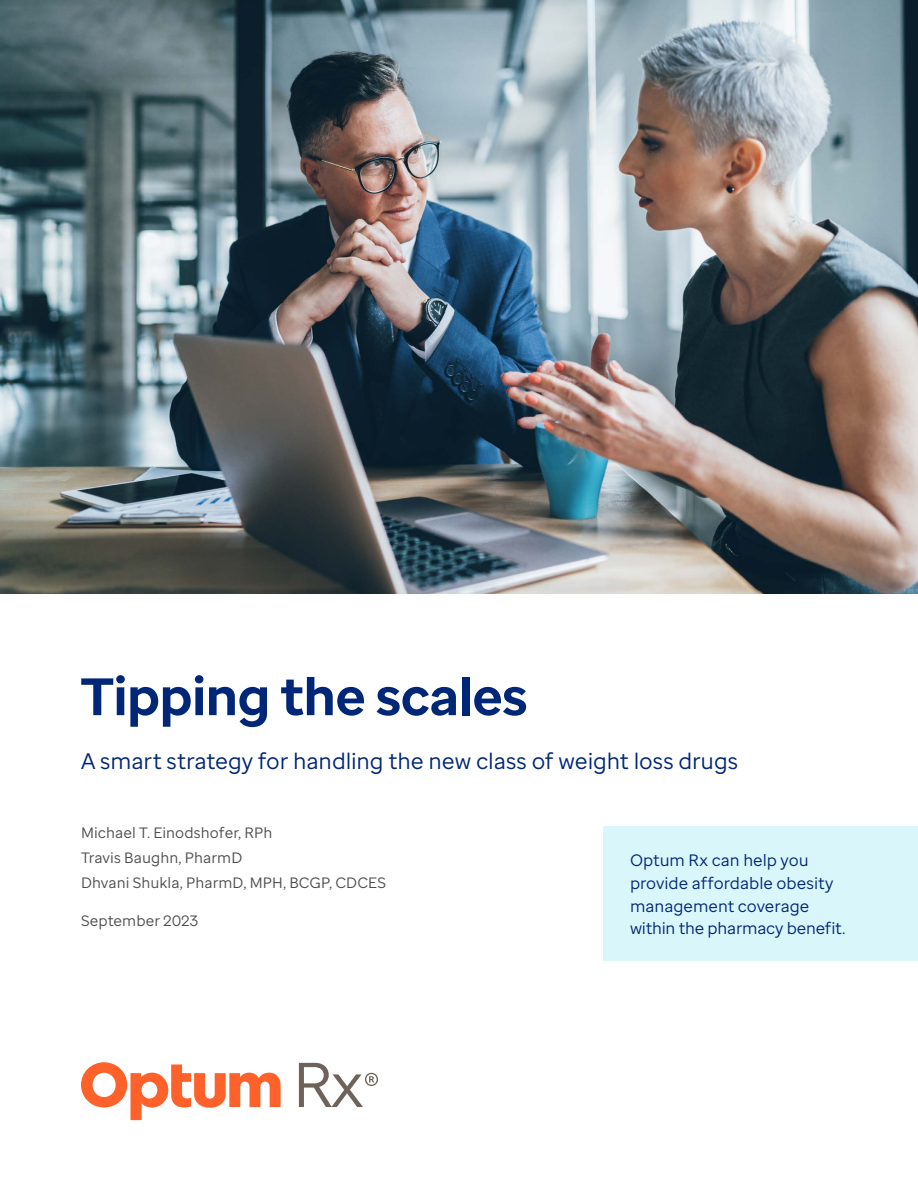
<style>
.page{position:relative;width:918px;height:1188px;background:#fff}
.page>*{position:absolute;margin:0;border:0;box-sizing:border-box;transform-origin:0 0}
.t1{font:700 52.5px "Optum Sans";letter-spacing:-.005em;color:#002677}
.t2{font:22.5px "Optum Sans";letter-spacing:-.005em;color:#002677}
.t3{font:16.5px/22.5px "Optum Sans";letter-spacing:-.005em;color:#002677}
.t4{font:15px/24.8px "Optum Sans";letter-spacing:.005em;color:#4b4d4f}
</style>
<div class="page">
<div style="left:603px;top:827px;width:315px;height:134px;background:#d9f6fa"></div>
<svg style="left:81px;top:1062px;width:200px;height:58px"></svg>
<svg style="left:299px;top:1063px;width:79px;height:44px"></svg>
<img style="left:0;top:0;width:918px;height:594px">
<h1 class="t1" style="left:81px;top:662px;width:448px">Tipping the scales</h1>
<h2 class="t2" style="left:81px;top:747px;width:659px">A smart strategy for handling the new class of weight loss drugs</h2>
<p class="t4" style="left:81px;top:821px;width:307px">Michael T. Einodshofer, RPh<br>Travis Baughn, PharmD<br>Dhvani Shukla, PharmD, MPH, BCGP, CDCES</p>
<p class="t4" style="left:81px;top:908px;width:119px">September 2023</p>
<p class="t3" style="left:630px;top:849px;width:217px">Optum Rx can help you provide affordable obesity management coverage within the pharmacy benefit.</p>
</div>
